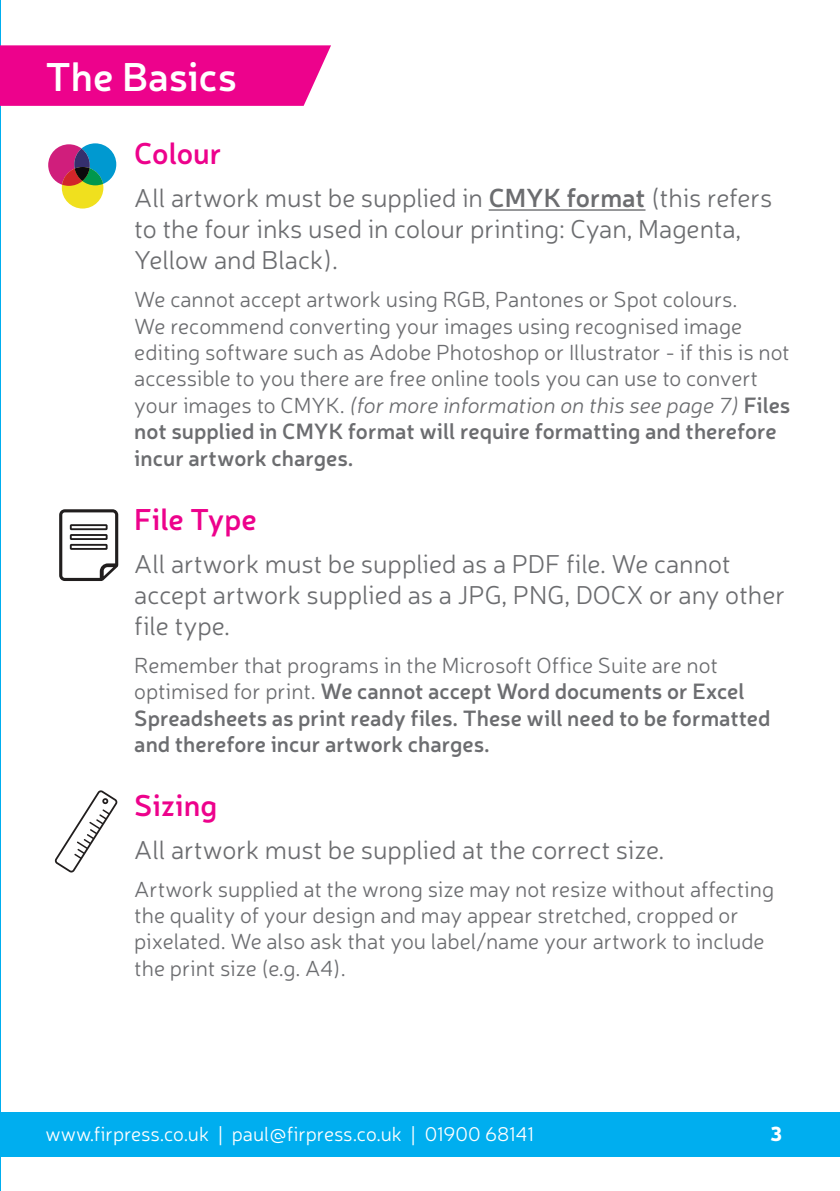
<style>
.page{position:relative;width:840px;height:1191px;background:#fff}
.page>*{position:absolute;margin:0;border:0;box-sizing:border-box;transform-origin:0 0}
.t1{font:600 40px "Neris";color:#fff}
.t2{font:600 30px "Neris";color:#ed028c}
.t3{font:300 26px/31.2px "Neris";color:#6c6d70}
.t4{font:300 22px/26.4px "Neris";color:#6c6d70}
.t5{font:600 22px/26.4px "Neris";color:#6c6d70}
.t6{font:300 20px "Neris";color:#fff}
.t7{font:900 20px "Neris";color:#fff}
.s1{font-weight:600}
.s2{font-style:italic}
.s3{font-weight:300}
</style>
<div class="page">
<hr style="left:0;top:0;width:1px;height:1191px;background:#00aeef">
<div style="left:0;top:1112px;width:839px;height:45px;background:#00aeef"></div>
<hr style="left:488px;top:209px;width:157px;height:2px;background:#6c6d70">
<div style="left:62px;top:167px;width:41px;height:41px;background:#f0e01e;border-radius:50%"></div>
<svg style="left:48px;top:143px;width:69px;height:43px"></svg>
<svg style="left:54px;top:790px;width:64px;height:83px"></svg>
<svg style="left:0;top:45px;width:331px;height:61px"></svg>
<svg style="left:59px;top:509px;width:59px;height:72px"></svg>
<svg style="left:70px;top:524px;width:37px;height:6px"></svg>
<svg style="left:70px;top:534px;width:37px;height:6px"></svg>
<svg style="left:70px;top:544px;width:37px;height:6px"></svg>
<p class="t1" style="left:45px;top:50px;width:193px">The Basics</p>
<p class="t2" style="left:134px;top:133px;width:89px">Colour</p>
<p class="t3" style="left:134px;top:181px;width:639px">All artwork must be supplied in <span class="s1">CMYK format</span> (this refers to the four inks used in colour printing: Cyan, Magenta,<br>Yellow and Black).</p>
<p class="t4" style="left:134px;top:285px;width:657px">We cannot accept artwork using RGB, Pantones or Spot colours.<br>We recommend converting your images using recognised image editing software such as Adobe Photoshop or Illustrator - if this is not accessible to you there are free online tools you can use to convert your images to CMYK. <span class="s2">(for more information on this see page 7)</span> <span class="s1">Files not supplied in CMYK format will require formatting and therefore incur artwork charges.</span></p>
<p class="t2" style="left:134px;top:499px;width:124px">File Type</p>
<p class="t3" style="left:134px;top:547px;width:652px">All artwork must be supplied as a PDF file. We cannot accept artwork supplied as a JPG, PNG, DOCX or any other file type.</p>
<p class="t5" style="left:134px;top:650px;width:637px"><span class="s3">Remember that programs in the Microsoft Office Suite are not optimised for print.</span> We cannot accept Word documents or Excel Spreadsheets as print ready files. These will need to be formatted and therefore incur artwork charges.</p>
<p class="t2" style="left:134px;top:785px;width:84px">Sizing</p>
<p class="t3" style="left:134px;top:833px;width:531px">All artwork must be supplied at the correct size.</p>
<p class="t4" style="left:134px;top:875px;width:641px">Artwork supplied at the wrong size may not resize without affecting the quality of your design and may appear stretched, cropped or pixelated. We also ask that you label/name your artwork to include the print size (e.g. A4).</p>
<p class="t6" style="left:45px;top:1121px;width:489px">www.firpress.co.uk | paul@firpress.co.uk | 01900 68141</p>
<p class="t7" style="left:769px;top:1119px;width:14px">3</p>
</div>
